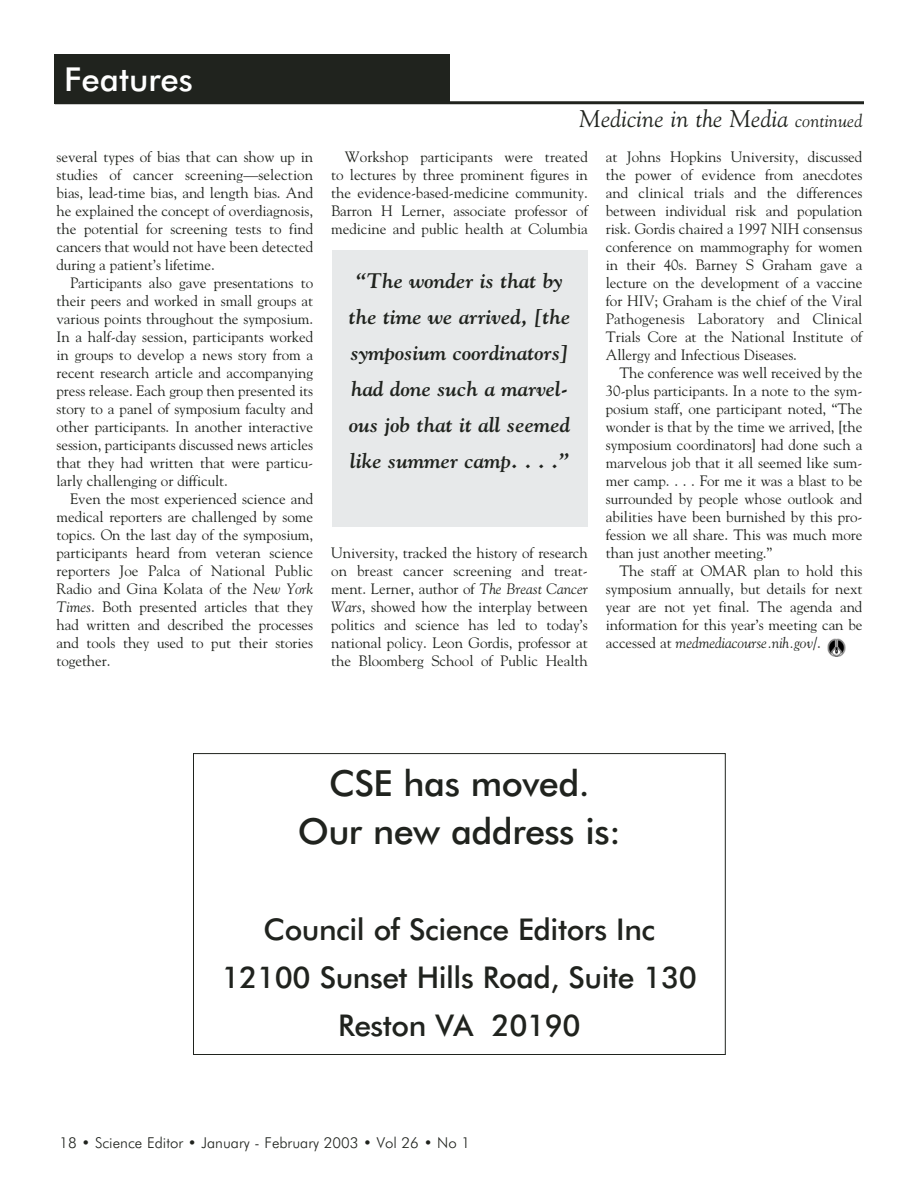
<style>
.page{position:relative;width:918px;height:1188px;background:#fff}
.page>*{position:absolute;margin:0;border:0;box-sizing:border-box;transform-origin:0 0}
.t1{font:500 36px/48px "Futura BT";letter-spacing:-.015em;color:#20231e;text-align:center}
.t2{font:500 33px "Futura BT";color:#fff}
.t3{font:500 30px/48px "Futura BT";letter-spacing:-.015em;color:#20231e;text-align:center}
.t4{font:italic 24px "Goudy";letter-spacing:.01em;color:#20231e}
.t5{font:italic 700 21px/36px "Goudy";color:#20231e;text-align:center}
.t6{font:15px/18px "Goudy";letter-spacing:-.005em;color:#20231e;text-align:justify}
.t7{font:300 15px "Futura BT";color:#20231e}
.s1{font-style:italic}
.s2{font-size:18px}
</style>
<div class="page">
<div style="left:54px;top:54px;width:396px;height:49px;background:#20231e"></div>
<hr style="left:55px;top:101px;width:809px;height:3px;background:#20231e">
<img style="left:827px;top:639px;width:18px;height:17px">
<div style="left:332px;top:250px;width:255px;height:276px;background:#e7e9ea"></div>
<div style="left:193px;top:753px;width:532px;height:302px;border:1px solid #20231e"></div>
<h2 class="t2" style="left:64px;top:68px;width:113px">Header</h2>
<h2 class="t2" style="left:64px;top:68px;width:130px">Features</h2>
<p class="t6" style="left:57px;top:149px;width:258px">several types of bias that can show up in studies of cancer screening—selection bias, lead-time bias, and length bias. And he explained the concept of overdiagnosis, the potential for screening tests to find cancers that would not have been detected during a patient’s lifetime.</p>
<p class="t6" style="left:57px;top:275px;width:258px;text-indent:14px">Participants also gave presentations to their peers and worked in small groups at various points throughout the symposium.<br>In a half-day session, participants worked in groups to develop a news story from a recent research article and accompanying press release. Each group then presented its story to a panel of symposium faculty and other participants. In another interactive session, participants discussed news articles that they had written that were particu&shy;larly challenging or difficult.</p>
<p class="t6" style="left:57px;top:491px;width:258px;text-indent:14px">Even the most experienced science and medical reporters are challenged by some topics. On the last day of the symposium, participants heard from veteran science reporters Joe Palca of National Public Radio and Gina Kolata of the <span class="s1">New York Times</span>. Both presented articles that they had written and described the processes and tools they used to put their stories together.</p>
<h3 class="t4" style="left:579px;top:109px;width:285px">Medicine in the Media <span class="s2">continued</span></h3>
<p class="t6" style="left:331px;top:149px;width:258px;text-indent:14px">Workshop participants were treated to lectures by three prominent figures in the evidence-based-medicine community.<br>Barron H Lerner, associate professor of medicine and public health at Columbia</p>
<h3 class="t5" style="left:349px;top:264px;width:223px">“The wonder is that by the time we arrived, [the symposium coordinators] had done such a marvel&shy;ous job that it all seemed like summer camp. . . .”</h3>
<p class="t6" style="left:331px;top:545px;width:258px">University, tracked the history of research on breast cancer screening and treat&shy;ment. Lerner, author of <span class="s1">The Breast Cancer Wars</span>, showed how the interplay between politics and science has led to today’s national policy. Leon Gordis, professor at the Bloomberg School of Public Health</p>
<p class="t6" style="left:606px;top:149px;width:258px">at Johns Hopkins University, discussed the power of evidence from anecdotes and clinical trials and the differences between individual risk and population risk. Gordis chaired a 1997 NIH consensus conference on mammography for women in their 40s. Barney S Graham gave a lecture on the development of a vaccine for HIV; Graham is the chief of the Viral Pathogenesis Laboratory and Clinical Trials Core at the National Institute of Allergy and Infectious Diseases.</p>
<p class="t6" style="left:606px;top:365px;width:258px;text-indent:14px">The conference was well received by the 30-plus participants. In a note to the sym&shy;posium staff, one participant noted, “The wonder is that by the time we arrived, [the symposium coordinators] had done such a marvelous job that it all seemed like sum&shy;mer camp. . . . For me it was a blast to be surrounded by people whose outlook and abilities have been burnished by this pro&shy;fession we all share. This was much more than just another meeting.”</p>
<p class="t6" style="left:606px;top:563px;width:258px;text-indent:14px">The staff at OMAR plan to hold this symposium annually, but details for next year are not yet final. The agenda and information for this year’s meeting can be accessed at <span class="s1">medmediacourse.nih.gov</span>/.</p>
<h1 class="t1" style="left:298px;top:765px;width:325px">CSE has moved.<br>Our new address is:</h1>
<h3 class="t3" style="left:222px;top:910px;width:477px">Council of Science Editors Inc<br>12100 Sunset Hills Road, Suite 130<br>Reston VA 20190</h3>
<p class="t7" style="left:59px;top:1138px;width:412px">18 • Science Editor • January - February 2003 • Vol 26 • No 1</p>
</div>
